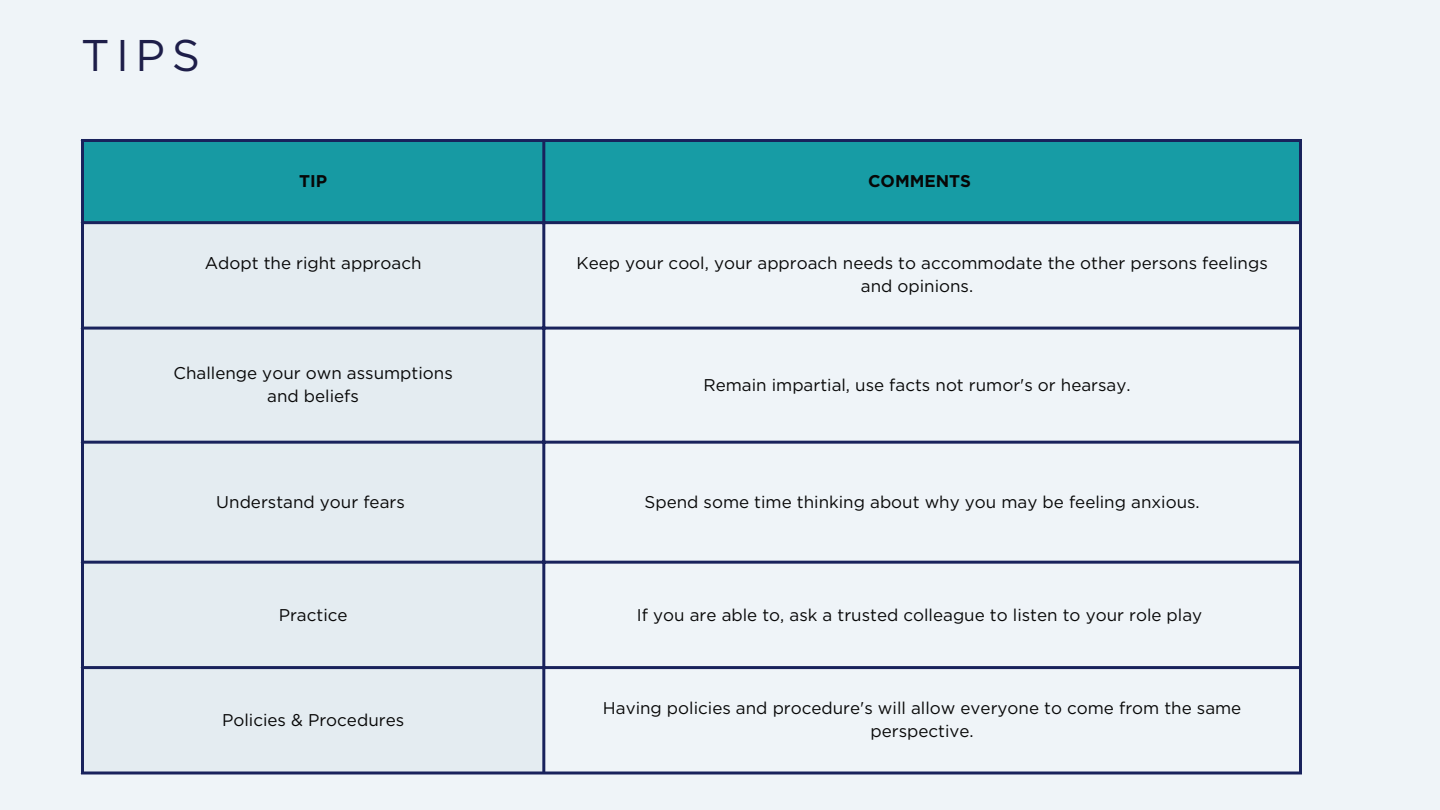
<style>
.page{position:relative;width:1440px;height:810px;background:#eff4f8}
.page>*{position:absolute;margin:0;border:0;box-sizing:border-box;transform-origin:0 0}
.t1{font:44.3px "Gotham";color:#1e1e49}
.t2{font:17px/23.2px "Gotham";color:#000;text-align:center}
.t3{font:700 17px "Gotham";color:#000}
</style>
<div class="page">
<div style="left:82px;top:140px;width:462px;height:83px;background:#1198a1"></div>
<div style="left:544px;top:140px;width:757px;height:83px;background:#119aa3"></div>
<div style="left:84px;top:224px;width:458px;height:548px;background:#e4ecf1"></div>
<hr style="left:81px;top:142px;width:3px;height:630px;background:#131c57">
<hr style="left:542px;top:142px;width:3px;height:630px;background:#131c57">
<hr style="left:1299px;top:142px;width:3px;height:630px;background:#131c57">
<hr style="left:81px;top:139px;width:1221px;height:3px;background:#131c57">
<hr style="left:81px;top:221px;width:1221px;height:3px;background:#131c57">
<hr style="left:81px;top:327px;width:1221px;height:3px;background:#131c57">
<hr style="left:81px;top:441px;width:1221px;height:3px;background:#131c57">
<hr style="left:81px;top:561px;width:1221px;height:3px;background:#131c57">
<hr style="left:81px;top:666px;width:1221px;height:3px;background:#131c57">
<hr style="left:81px;top:772px;width:1221px;height:3px;background:#131c57">
<p class="t1" style="left:81px;top:29px;width:121px">TIPS</p>
<p class="t3" style="left:299px;top:171px;width:30px">TIP</p>
<p class="t3" style="left:868px;top:171px;width:105px">COMMENTS</p>
<p class="t2" style="left:205px;top:251px;width:218px">Adopt the right approach</p>
<p class="t2" style="left:576px;top:251px;width:693px">Keep your cool, your approach needs to accommodate the other persons feelings and opinions.</p>
<p class="t2" style="left:173px;top:361px;width:281px">Challenge your own assumptions and beliefs</p>
<p class="t2" style="left:703px;top:373px;width:429px">Remain impartial, use facts not rumor's or hearsay.</p>
<p class="t2" style="left:216px;top:490px;width:190px">Understand your fears</p>
<p class="t2" style="left:645px;top:490px;width:557px">Spend some time thinking about why you may be feeling anxious.</p>
<p class="t2" style="left:279px;top:603px;width:70px">Practice</p>
<p class="t2" style="left:637px;top:603px;width:567px">If you are able to, ask a trusted colleague to listen to your role play</p>
<p class="t2" style="left:222px;top:708px;width:184px">Policies &amp; Procedures</p>
<p class="t2" style="left:603px;top:696px;width:640px">Having policies and procedure's will allow everyone to come from the same perspective.</p>
</div>
